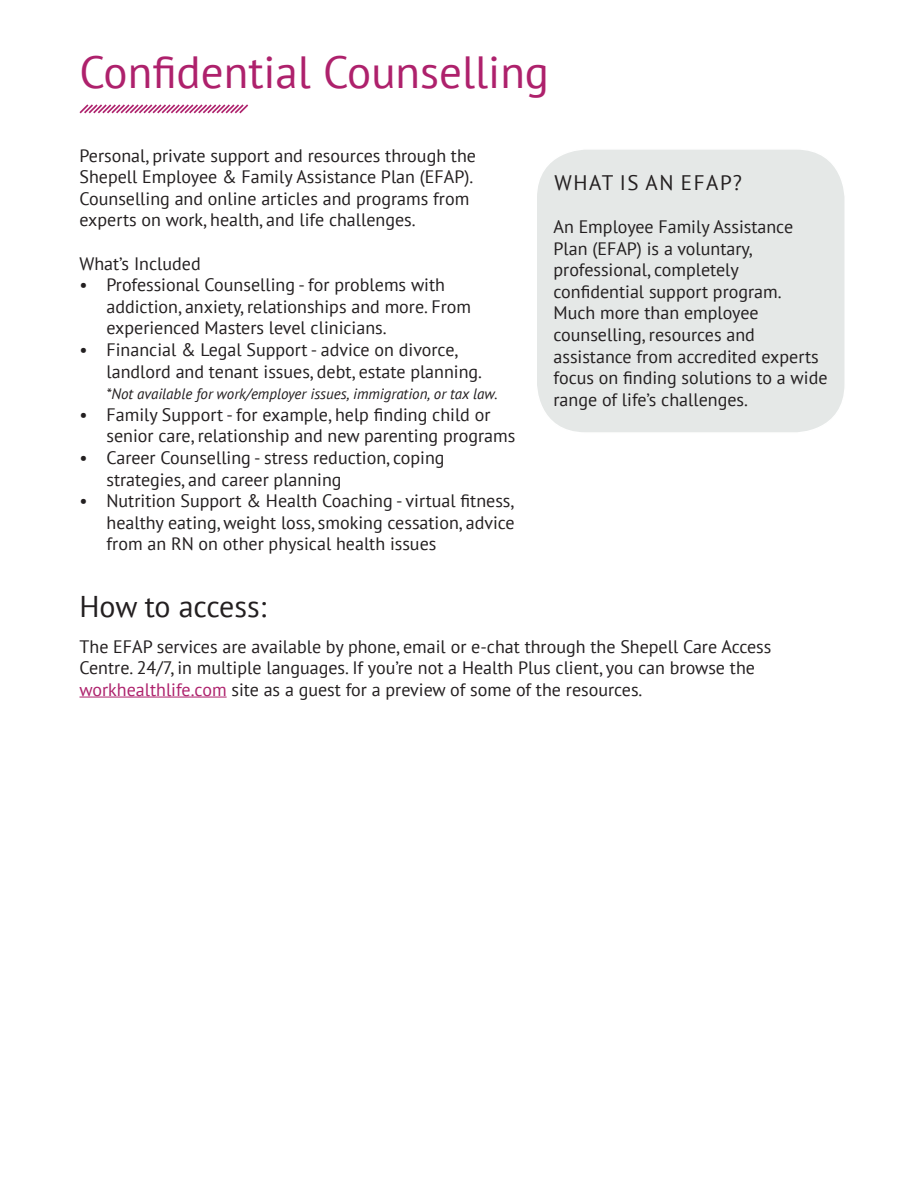
<style>
.page{position:relative;width:918px;height:1188px;background:#fff}
.page>*{position:absolute;margin:0;border:0;box-sizing:border-box;transform-origin:0 0}
.t1{font:45px "PT Sans";color:#ae216c}
.t2{font:30px "PT Sans";letter-spacing:-.005em;color:#231f20}
.t3{font:21px "PT Sans";letter-spacing:.08em;color:#231f20}
.t4{font:18px/21.6px "PT Sans";color:#231f20}
.t5{font:italic 15px "PT Sans";color:#231f20}
.s1{color:#ae216c}
</style>
<div class="page">
<svg style="left:79px;top:104px;width:170px;height:10px"></svg>
<div style="left:536px;top:149px;width:309px;height:284px;background:#e5e8e7;border-radius:50px"></div>
<div style="left:536px;top:148px;width:310px;height:286px;border:2px solid #fff;border-radius:50px"></div>
<hr style="left:80px;top:697px;width:147px;height:1px;background:#ae216c">
<p class="t1" style="left:80px;top:43px;width:471px">Confidential Counselling</p>
<p class="t4" style="left:80px;top:144px;width:398px">Personal, private support and resources through the Shepell Employee &amp; Family Assistance Plan (EFAP).<br>Counselling and online articles and programs from experts on work, health, and life challenges.</p>
<p class="t4" style="left:80px;top:252px;width:123px">What’s Included</p>
<p class="t4" style="left:106px;top:274px;width:366px;text-indent:-27px">• Professional Counselling - for problems with addiction, anxiety, relationships and more. From experienced Masters level clinicians.</p>
<p class="t4" style="left:106px;top:338px;width:377px;text-indent:-27px">• Financial &amp; Legal Support - advice on divorce, landlord and tenant issues, debt, estate planning.</p>
<p class="t5" style="left:106px;top:384px;width:392px">*Not available for work/employer issues, immigration, or tax law.</p>
<p class="t4" style="left:106px;top:403px;width:410px;text-indent:-27px">• Family Support - for example, help finding child or senior care, relationship and new parenting programs</p>
<p class="t4" style="left:106px;top:446px;width:340px;text-indent:-27px">• Career Counselling - stress reduction, coping strategies, and career planning</p>
<p class="t4" style="left:106px;top:490px;width:410px;text-align:justify;text-indent:-27px">• Nutrition Support &amp; Health Coaching - virtual fitness, healthy eating, weight loss, smoking cessation, advice from an RN on other physical health issues</p>
<p class="t3" style="left:554px;top:169px;width:189px">WHAT IS AN EFAP?</p>
<p class="t4" style="left:554px;top:215px;width:276px">An Employee Family Assistance<br>Plan (EFAP) is a voluntary, professional, completely confidential support program.<br>Much more than employee counselling, resources and assistance from accredited experts focus on finding solutions to a wide range of life’s challenges.</p>
<p class="t2" style="left:80px;top:587px;width:188px">How to access:</p>
<p class="t4" style="left:80px;top:635px;width:693px">The EFAP services are available by phone, email or e-chat through the Shepell Care Access<br>Centre. 24/7, in multiple languages. If you’re not a Health Plus client, you can browse the <span class="s1">workhealthlife.com</span> site as a guest for a preview of some of the resources.</p>
</div>
